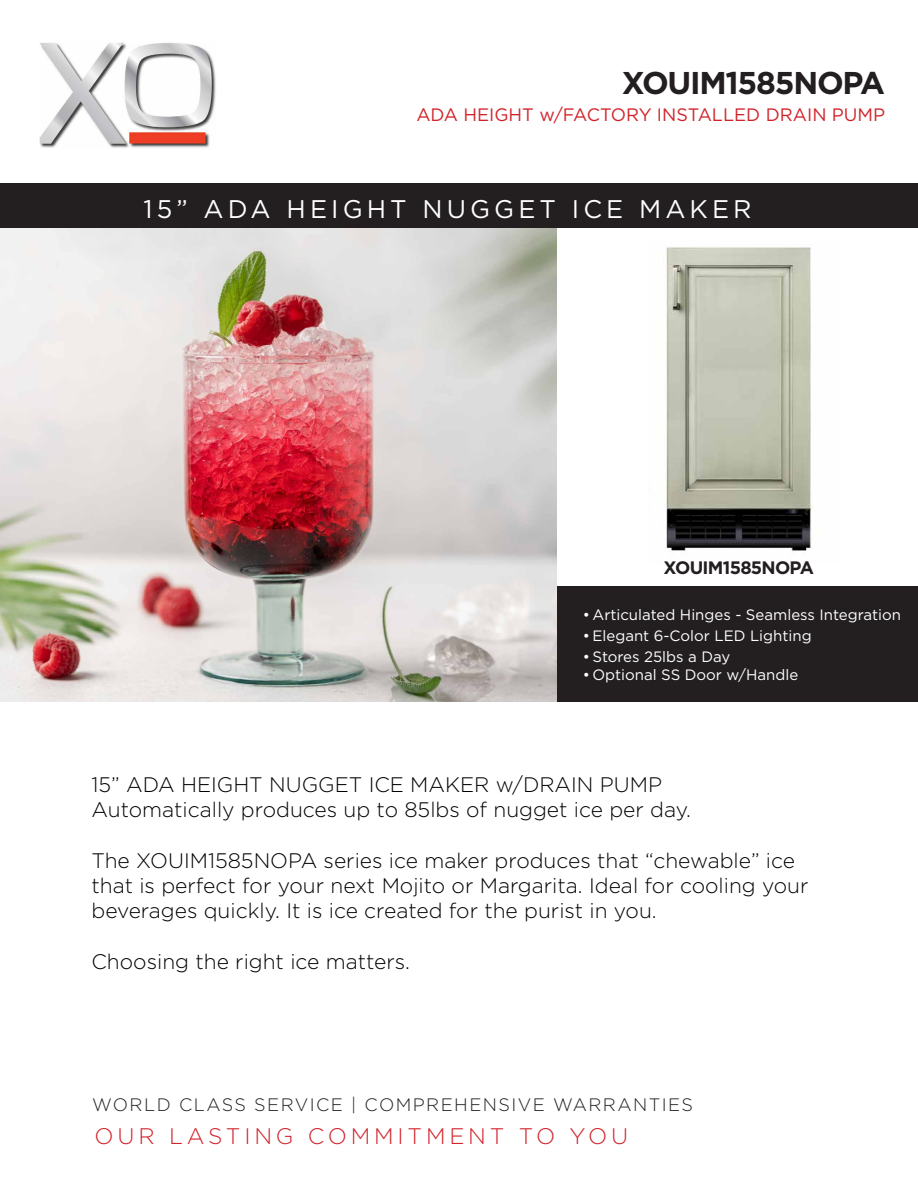
<style>
.page{position:relative;width:918px;height:1188px;background:#fff}
.page>*{position:absolute;margin:0;border:0;box-sizing:border-box;transform-origin:0 0}
.t1{font:700 31.5px "Gotham";letter-spacing:-.04em;color:#231f20}
.t2{font:25.5px "Gotham";letter-spacing:.31em;color:#fff}
.t3{font:25.5px "Gotham";letter-spacing:.16em;color:#fff}
.t4{font:300 22.5px "Gotham";letter-spacing:.17em;color:#d1232a}
.t5{font:300 21px/25.2px "Gotham";color:#000}
.t6{font:300 18px "Gotham";letter-spacing:.08em;color:#231f20}
.t7{font:18px "Gotham";color:#d1232a}
.t8{font:700 18px "Gotham";letter-spacing:-.04em;color:#231f20}
.t9{font:15px "Gotham";color:#fff}
</style>
<div class="page">
<img style="left:39px;top:42px;width:177px;height:106px">
<div style="left:550px;top:586px;width:368px;height:116px;background:#231f20"></div>
<img style="left:666px;top:247px;width:147px;height:307px">
<img style="left:0;top:228px;width:556px;height:474px">
<div style="left:0;top:183px;width:918px;height:39px;background:#231f20"></div>
<div style="left:0;top:188px;width:918px;height:40px;background:#231f20"></div>
<p class="t1" style="left:622px;top:62px;width:265px">XOUIM1585NOPA</p>
<p class="t7" style="left:416px;top:103px;width:470px">ADA HEIGHT w/FACTORY INSTALLED DRAIN PUMP</p>
<p class="t2" style="left:94px;top:187px;width:730px">HOW BEAUTIFUL KITCHENS BREATHE</p>
<p class="t3" style="left:144px;top:192px;width:610px">15” ADA HEIGHT NUGGET ICE MAKER</p>
<p class="t8" style="left:664px;top:556px;width:152px">XOUIM1585NOPA</p>
<p class="t9" style="left:583px;top:605px;width:320px">• Articulated Hinges - Seamless Integration</p>
<p class="t9" style="left:583px;top:626px;width:230px">• Elegant 6-Color LED Lighting</p>
<p class="t9" style="left:583px;top:647px;width:149px">• Stores 25lbs a Day</p>
<p class="t9" style="left:583px;top:665px;width:217px">• Optional SS Door w/Handle</p>
<p class="t5" style="left:92px;top:772px;width:572px">15” ADA HEIGHT NUGGET ICE MAKER w/DRAIN PUMP</p>
<p class="t5" style="left:92px;top:797px;width:601px">Automatically produces up to 85lbs of nugget ice per day.</p>
<p class="t5" style="left:92px;top:847px;width:719px">The XOUIM1585NOPA series ice maker produces that “chewable” ice that is perfect for your next Mojito or Margarita. Ideal for cooling your beverages quickly. It is ice created for the purist in you.</p>
<p class="t5" style="left:92px;top:948px;width:320px">Choosing the right ice matters.</p>
<p class="t6" style="left:92px;top:1093px;width:602px">WORLD CLASS SERVICE | COMPREHENSIVE WARRANTIES</p>
<p class="t4" style="left:94px;top:1122px;width:535px">OUR LASTING COMMITMENT TO YOU</p>
</div>
